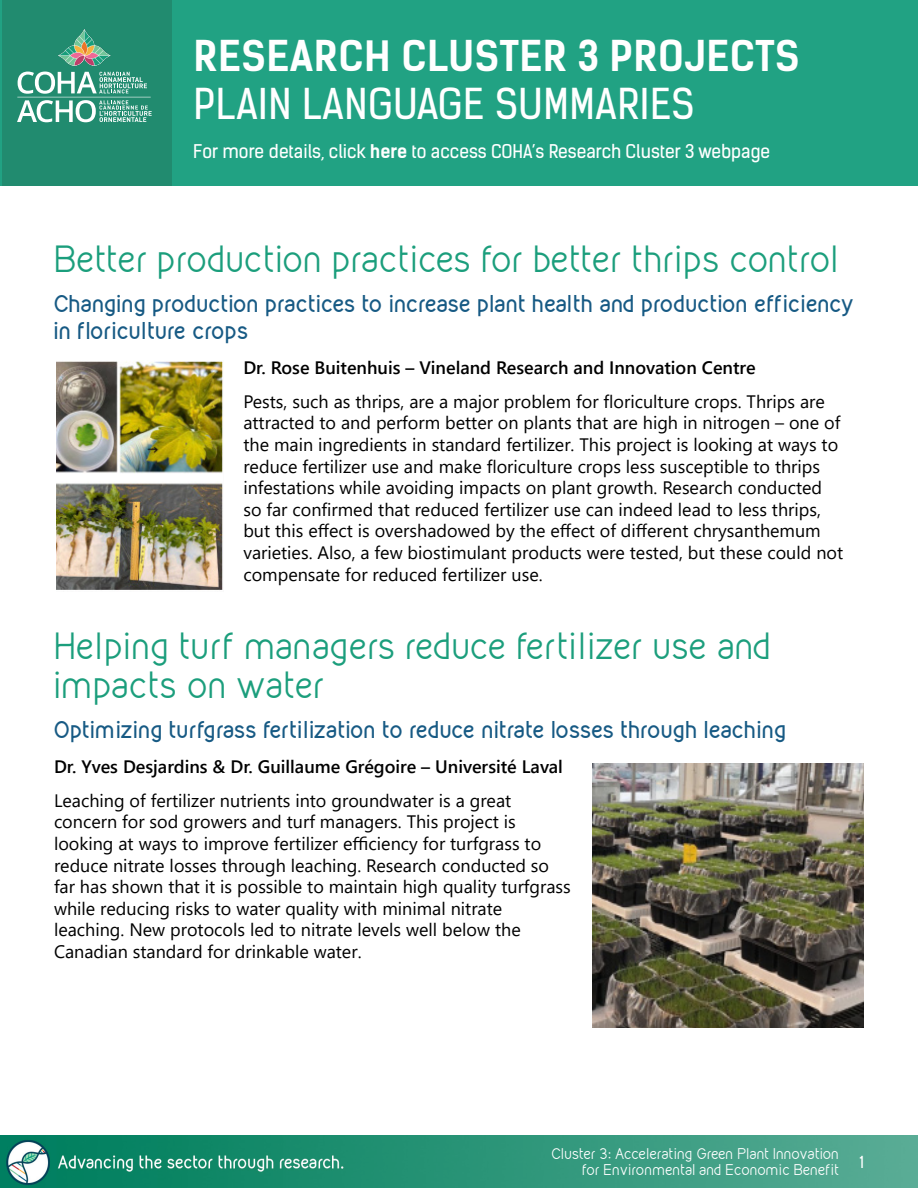
<style>
.page{position:relative;width:918px;height:1188px;background:#fff}
.page>*{position:absolute;margin:0;border:0;box-sizing:border-box;transform-origin:0 0}
.t1{font:700 40.5px "Kelson Sans";letter-spacing:.015em;color:#fff}
.t2{font:40.5px "Kelson Sans";letter-spacing:.015em;color:#fff}
.t3{font:33px/39px "Kirvy";color:#1b9e7c}
.t4{font:700 21px/27px "Kirvy";color:#175a84}
.t5{font:18px/21.6px "Segoe UI";color:#000}
.t6{font:600 18px "Segoe UI";color:#000}
.t7{font:18px "Kelson Sans";color:#fff}
.t8{font:700 15px "Kirvy";color:#fff}
.t9{font:13.5px/16.2px "Kirvy";letter-spacing:-.01em;color:#fff;text-align:right}
.s1{font-weight:700}
</style>
<div class="page">
<img style="left:0;top:1136px;width:918px;height:52px">
<div style="left:0;top:0;width:918px;height:186px;background:#21a283"></div>
<div style="left:2px;top:0;width:170px;height:186px;background:#218b6f"></div>
<svg style="left:17px;top:72px;width:135px;height:50px"></svg>
<img style="left:58px;top:29px;width:53px;height:37px">
<img style="left:56px;top:361px;width:167px;height:229px">
<img style="left:592px;top:764px;width:272px;height:263px">
<h1 class="t1" style="left:194px;top:31px;width:608px">RESEARCH CLUSTER 3 PROJECTS</h1>
<h1 class="t2" style="left:194px;top:79px;width:502px">PLAIN LANGUAGE SUMMARIES</h1>
<p class="t7" style="left:193px;top:140px;width:578px">For more details, click <span class="s1">here</span> to access COHA’s Research Cluster 3 webpage</p>
<h2 class="t3" style="left:54px;top:239px;width:785px">Better production practices for better thrips control</h2>
<p class="t4" style="left:54px;top:290px;width:802px">Changing production practices to increase plant health and production efficiency in floriculture crops</p>
<p class="t6" style="left:243px;top:351px;width:514px">Dr. Rose Buitenhuis – Vineland Research and Innovation Centre</p>
<p class="t5" style="left:243px;top:389px;width:601px">Pests, such as thrips, are a major problem for floriculture crops. Thrips are attracted to and perform better on plants that are high in nitrogen – one of the main ingredients in standard fertilizer. This project is looking at ways to reduce fertilizer use and make floriculture crops less susceptible to thrips infestations while avoiding impacts on plant growth. Research conducted so far confirmed that reduced fertilizer use can indeed lead to less thrips, but this effect is overshadowed by the effect of different chrysanthemum varieties. Also, a few biostimulant products were tested, but these could not compensate for reduced fertilizer use.</p>
<h2 class="t3" style="left:54px;top:626px;width:719px">Helping turf managers reduce fertilizer use and impacts on water</h2>
<p class="t4" style="left:54px;top:716px;width:734px">Optimizing turfgrass fertilization to reduce nitrate losses through leaching</p>
<p class="t6" style="left:54px;top:750px;width:510px">Dr. Yves Desjardins &amp; Dr. Guillaume Grégoire – Université Laval</p>
<p class="t5" style="left:54px;top:788px;width:518px">Leaching of fertilizer nutrients into groundwater is a great concern for sod growers and turf managers. This project is looking at ways to improve fertilizer efficiency for turfgrass to reduce nitrate losses through leaching. Research conducted so far has shown that it is possible to maintain high quality turfgrass while reducing risks to water quality with minimal nitrate leaching. New protocols led to nitrate levels well below the Canadian standard for drinkable water.</p>
<p class="t9" style="left:551px;top:1146px;width:289px">Cluster 3: Accelerating Green Plant Innovation for Environmental and Economic Benefit</p>
<p class="t8" style="left:859px;top:1152px;width:7px">1</p>
</div>
